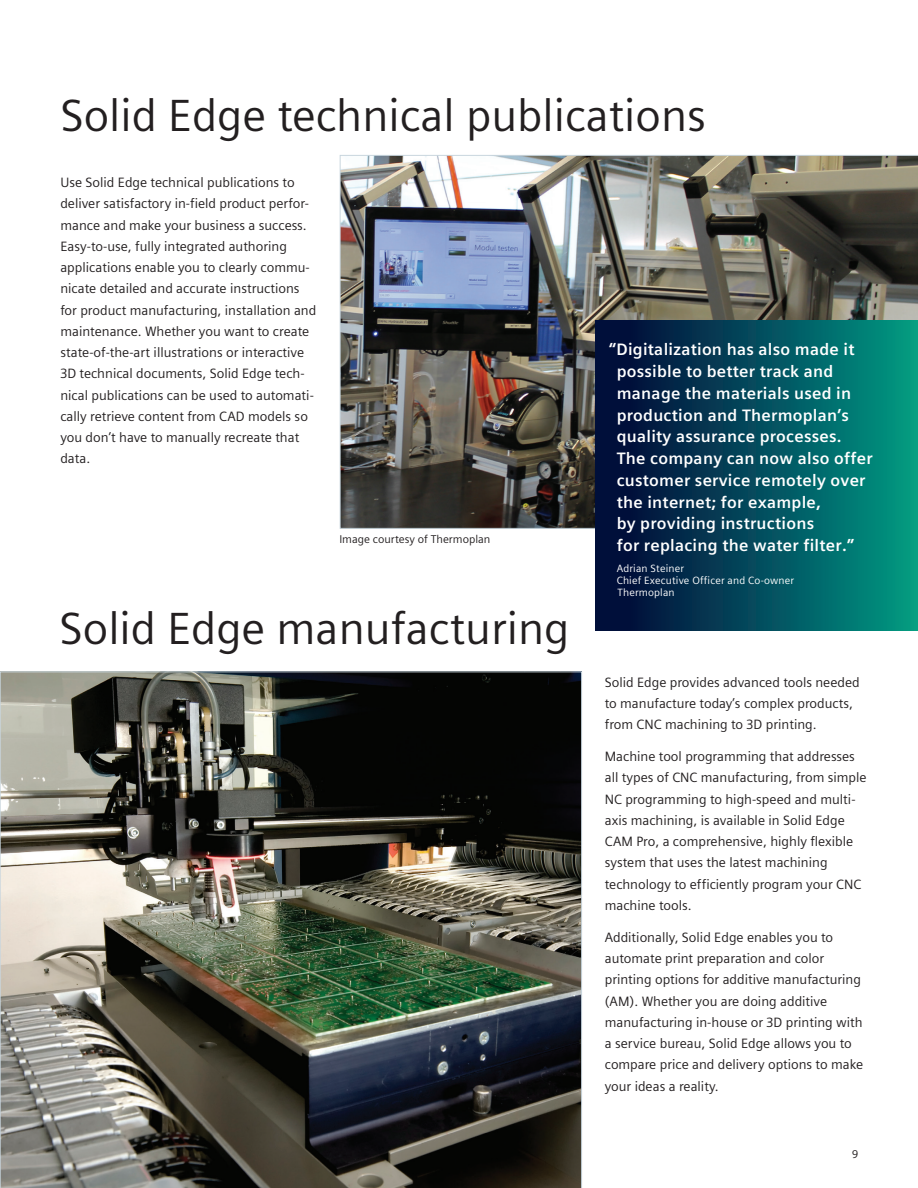
<style>
.page{position:relative;width:918px;height:1188px;background:#fff}
.page>*{position:absolute;margin:0;border:0;box-sizing:border-box;transform-origin:0 0}
.Headline_22pt_120___Color_Black{font:45px "Siemens Sans";color:#231f20}
.Quotation_11_pt_white_reverse{font:700 16.5px/21.8px "Siemens Sans Global";letter-spacing:.015em;color:#fff}
.Copy_9pt_5mm{font:13.5px/21.3px "Siemens Sans";color:#231f20}
.Caption_7_5pt_3_75mm{font:11.25px "Siemens Sans";color:#231f20}
.Quotation_Credit_7pt_white{font:10.5px/12px "Siemens Sans Global";letter-spacing:.015em;color:#fff}
</style>
<div class="page">
<img style="left:0;top:672px;width:582px;height:516px">
<img style="left:340px;top:155px;width:578px;height:374px">
<div style="left:596px;top:320px;width:322px;height:310px;background:linear-gradient(to right,#020235,#029983)"></div>
<p class="Headline_22pt_120___Color_Black" style="left:60px;top:90px;width:647px">Solid Edge technical publications</p>
<p class="Copy_9pt_5mm" style="left:60px;top:172px;width:257px">Use Solid Edge technical publications to deliver satisfactory in-field product perfor&shy;mance and make your business a success.<br>Easy-to-use, fully integrated authoring applications enable you to clearly commu&shy;nicate detailed and accurate instructions for product manufacturing, installation and maintenance. Whether you want to create state-of-the-art illustrations or interactive 3D technical documents, Solid Edge tech&shy;nical publications can be used to automati&shy;cally retrieve content from CAD models so you don’t have to manually recreate that data.</p>
<p class="Caption_7_5pt_3_75mm" style="left:339px;top:533px;width:153px">Image courtesy of Thermoplan</p>
<p class="Headline_22pt_120___Color_Black" style="left:60px;top:603px;width:511px">Solid Edge manufacturing</p>
<p class="Quotation_11_pt_white_reverse" style="left:617px;top:339px;width:258px;text-indent:-8px">“Digitalization has also made it possible to better track and manage the materials used in production and Thermoplan’s quality assurance processes.<br>The company can now also offer customer service remotely over the internet; for example,<br>by providing instructions<br>for replacing the water filter.”</p>
<p class="Quotation_Credit_7pt_white" style="left:617px;top:562px;width:69px">Adrian Steiner</p>
<p class="Quotation_Credit_7pt_white" style="left:617px;top:574px;width:179px">Chief Executive Officer and Co-owner<br>Thermoplan</p>
<p class="Copy_9pt_5mm" style="left:605px;top:671px;width:256px">Solid Edge provides advanced tools needed to manufacture today’s complex products, from CNC machining to 3D printing.</p>
<p class="Copy_9pt_5mm" style="left:605px;top:746px;width:263px">Machine tool programming that addresses all types of CNC manufacturing, from simple NC programming to high-speed and multi&shy;axis machining, is available in Solid Edge CAM Pro, a comprehensive, highly flexible system that uses the latest machining technology to efficiently program your CNC machine tools.</p>
<p class="Copy_9pt_5mm" style="left:605px;top:927px;width:260px">Additionally, Solid Edge enables you to automate print preparation and color printing options for additive manufacturing (AM). Whether you are doing additive manufacturing in-house or 3D printing with a service bureau, Solid Edge allows you to compare price and delivery options to make your ideas a reality.</p>
<p class="Caption_7_5pt_3_75mm" style="left:852px;top:1148px;width:8px">9</p>
</div>
